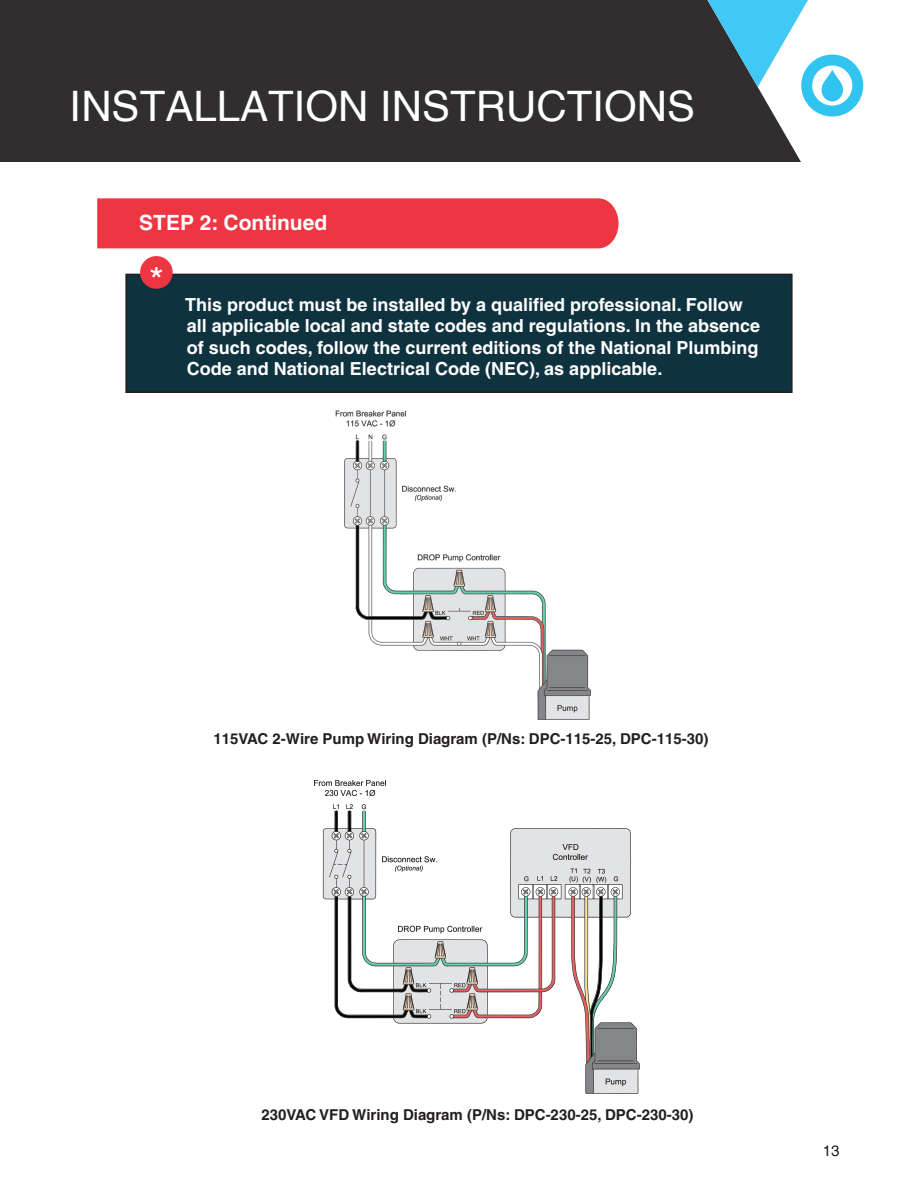
<style>
.page{position:relative;width:918px;height:1188px;background:#fff}
.page>*{position:absolute;margin:0;border:0;box-sizing:border-box;transform-origin:0 0}
.t1{font:42px "Helvetica";color:#fff}
.t2{font:37.5px "Helvetica";color:#fff}
.t3{font:700 21px "Helvetica CE";color:#fff}
.t4{font:700 18px "Helvetica CE";color:#fff}
.t5{font:700 15px "Helvetica CE";color:#231f20}
.t6{font:15px "Helvetica";color:#231f20}
</style>
<div class="page">
<div style="left:0;top:0;width:918px;height:162px;background:#312e30"></div>
<svg style="left:707px;top:0;width:211px;height:274px"></svg>
<svg style="left:707px;top:0;width:156px;height:117px"></svg>
<div style="left:126px;top:274px;width:666px;height:118px;background:#0f323f"></div>
<div style="left:125px;top:274px;width:668px;height:119px;border:2px solid #231f20"></div>
<img style="left:314px;top:780px;width:326px;height:314px">
<div style="left:140px;top:256px;width:33px;height:33px;background:#ee3643;border-radius:50%"></div>
<img style="left:335px;top:410px;width:256px;height:310px">
<div style="left:97px;top:198px;width:522px;height:50px;background:#ee3643"></div>
<p class="t1" style="left:70px;top:82px;width:627px">INSTALLATION INSTRUCTIONS</p>
<p class="t3" style="left:139px;top:210px;width:189px">STEP 2: Continued</p>
<p class="t2" style="left:149px;top:259px;width:16px">*</p>
<p class="t4" style="left:185px;top:293px;width:559px">This product must be installed by a qualified professional. Follow</p>
<p class="t4" style="left:187px;top:315px;width:575px">all applicable local and state codes and regulations. In the absence</p>
<p class="t4" style="left:187px;top:337px;width:573px">of such codes, follow the current editions of the National Plumbing</p>
<p class="t4" style="left:187px;top:358px;width:477px">Code and National Electrical Code (NEC), as applicable.</p>
<p class="t5" style="left:213px;top:729px;width:496px">115VAC 2-Wire Pump Wiring Diagram (P/Ns: DPC-115-25, DPC-115-30)</p>
<p class="t5" style="left:261px;top:1106px;width:434px">230VAC VFD Wiring Diagram (P/Ns: DPC-230-25, DPC-230-30)</p>
<p class="t6" style="left:823px;top:1142px;width:18px">13</p>
</div>
